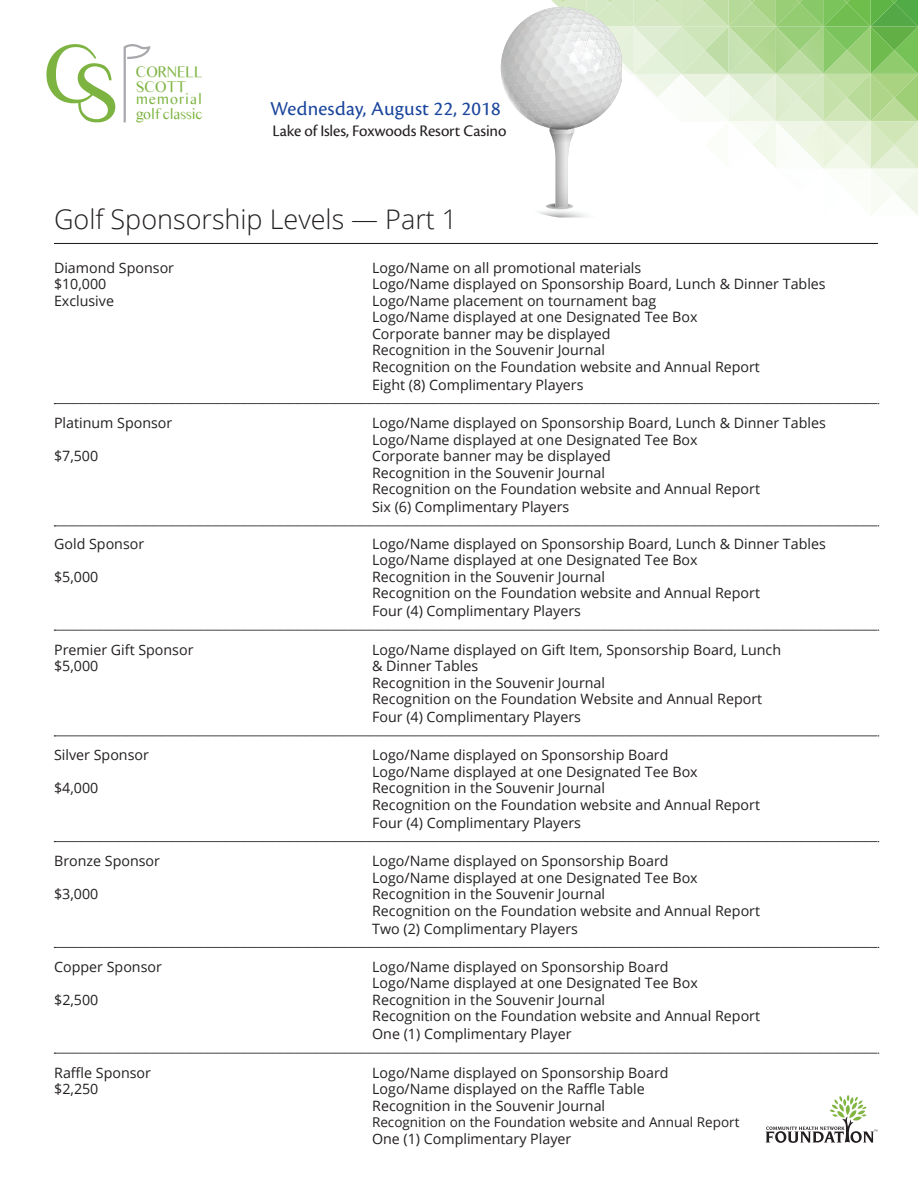
<style>
.page{position:relative;width:918px;height:1188px;background:#fff}
.page>*{position:absolute;margin:0;border:0;box-sizing:border-box;transform-origin:0 0}
.t1{font:300 27px "Open Sans";color:#231f20}
.t2{font:20.55px "Cronos Pro";letter-spacing:.01em;color:#1a459c}
.t3{font:16.8px "Cronos Pro";letter-spacing:-.01em;color:#231f20}
.t4{font:15.9px/14.9px "Times Sans Serif";letter-spacing:-.03em;color:#7db441}
.t5{font:14.25px/16.5px "Open Sans";color:#231f20}
.t6{font:13.5px "Open Sans";color:#231f20}
</style>
<div class="page">
<svg style="left:46px;top:44px;width:69px;height:78px"></svg>
<svg style="left:123px;top:44px;width:28px;height:79px"></svg>
<svg style="left:766px;top:1095px;width:111px;height:48px"></svg>
<svg style="left:500px;top:0;width:418px;height:218px"></svg>
<img style="left:541px;top:110px;width:45px;height:24px">
<hr style="left:54px;top:243px;width:824px;height:1px;background:#231f20">
<svg style="left:54px;top:403px;width:825px;height:1px"></svg>
<svg style="left:54px;top:526px;width:825px;height:1px"></svg>
<svg style="left:54px;top:630px;width:825px;height:1px"></svg>
<svg style="left:54px;top:736px;width:825px;height:1px"></svg>
<svg style="left:54px;top:841px;width:825px;height:1px"></svg>
<svg style="left:54px;top:947px;width:825px;height:1px"></svg>
<svg style="left:54px;top:1053px;width:825px;height:1px"></svg>
<p class="t4" style="left:136px;top:64px;width:69px">CORNELL<br>SCOTT</p>
<p class="t4" style="left:136px;top:91px;width:68px">memorial golf classic</p>
<h2 class="t2" style="left:270px;top:97px;width:232px">Wednesday, August 22, 2018</h2>
<p class="t3" style="left:273px;top:121px;width:235px">Lake of Isles, Foxwoods Resort Casino</p>
<h1 class="t1" style="left:54px;top:201px;width:405px">Golf Sponsorship Levels — Part 1</h1>
<p class="t5" style="left:54px;top:259px;width:122px">Diamond Sponsor</p>
<p class="t5" style="left:372px;top:259px;width:271px">Logo/Name on all promotional materials</p>
<p class="t5" style="left:54px;top:276px;width:54px">$10,000</p>
<p class="t5" style="left:372px;top:276px;width:455px">Logo/Name displayed on Sponsorship Board, Lunch &amp; Dinner Tables</p>
<p class="t5" style="left:54px;top:292px;width:62px">Exclusive</p>
<p class="t5" style="left:372px;top:292px;width:389px">Logo/Name placement on tournament bag<br>Logo/Name displayed at one Designated Tee Box Corporate banner may be displayed<br>Recognition in the Souvenir Journal<br>Recognition on the Foundation website and Annual Report</p>
<p class="t5" style="left:372px;top:376px;width:213px">Eight (8) Complimentary Players</p>
<p class="t5" style="left:54px;top:414px;width:120px">Platinum Sponsor</p>
<p class="t5" style="left:372px;top:414px;width:455px">Logo/Name displayed on Sponsorship Board, Lunch &amp; Dinner Tables<br>Logo/Name displayed at one Designated Tee Box</p>
<p class="t5" style="left:54px;top:447px;width:46px">$7,500</p>
<p class="t5" style="left:372px;top:447px;width:389px">Corporate banner may be displayed<br>Recognition in the Souvenir Journal<br>Recognition on the Foundation website and Annual Report</p>
<p class="t5" style="left:372px;top:498px;width:199px">Six (6) Complimentary Players</p>
<p class="t5" style="left:54px;top:535px;width:92px">Gold Sponsor</p>
<p class="t5" style="left:372px;top:535px;width:455px">Logo/Name displayed on Sponsorship Board, Lunch &amp; Dinner Tables<br>Logo/Name displayed at one Designated Tee Box</p>
<p class="t5" style="left:54px;top:568px;width:46px">$5,000</p>
<p class="t5" style="left:372px;top:568px;width:389px">Recognition in the Souvenir Journal<br>Recognition on the Foundation website and Annual Report</p>
<p class="t5" style="left:372px;top:603px;width:210px">Four (4) Complimentary Players</p>
<p class="t5" style="left:54px;top:641px;width:141px">Premier Gift Sponsor</p>
<p class="t5" style="left:372px;top:641px;width:411px">Logo/Name displayed on Gift Item, Sponsorship Board, Lunch</p>
<p class="t5" style="left:54px;top:657px;width:46px">$5,000</p>
<p class="t5" style="left:372px;top:657px;width:392px">&amp; Dinner Tables<br>Recognition in the Souvenir Journal<br>Recognition on the Foundation Website and Annual Report</p>
<p class="t5" style="left:372px;top:708px;width:210px">Four (4) Complimentary Players</p>
<p class="t5" style="left:54px;top:747px;width:96px">Silver Sponsor</p>
<p class="t5" style="left:372px;top:747px;width:327px">Logo/Name displayed on Sponsorship Board<br>Logo/Name displayed at one Designated Tee Box</p>
<p class="t5" style="left:54px;top:780px;width:46px">$4,000</p>
<p class="t5" style="left:372px;top:780px;width:389px">Recognition in the Souvenir Journal<br>Recognition on the Foundation website and Annual Report</p>
<p class="t5" style="left:372px;top:814px;width:210px">Four (4) Complimentary Players</p>
<p class="t5" style="left:54px;top:852px;width:107px">Bronze Sponsor</p>
<p class="t5" style="left:372px;top:852px;width:327px">Logo/Name displayed on Sponsorship Board<br>Logo/Name displayed at one Designated Tee Box</p>
<p class="t5" style="left:54px;top:885px;width:46px">$3,000</p>
<p class="t5" style="left:372px;top:885px;width:389px">Recognition in the Souvenir Journal<br>Recognition on the Foundation website and Annual Report</p>
<p class="t5" style="left:372px;top:920px;width:207px">Two (2) Complimentary Players</p>
<p class="t5" style="left:54px;top:958px;width:109px">Copper Sponsor</p>
<p class="t5" style="left:372px;top:958px;width:327px">Logo/Name displayed on Sponsorship Board<br>Logo/Name displayed at one Designated Tee Box</p>
<p class="t5" style="left:54px;top:991px;width:46px">$2,500</p>
<p class="t5" style="left:372px;top:991px;width:389px">Recognition in the Souvenir Journal<br>Recognition on the Foundation website and Annual Report</p>
<p class="t5" style="left:372px;top:1026px;width:201px">One (1) Complimentary Player</p>
<p class="t5" style="left:54px;top:1064px;width:98px">Raffle Sponsor</p>
<p class="t5" style="left:372px;top:1064px;width:298px">Logo/Name displayed on Sponsorship Board</p>
<p class="t5" style="left:54px;top:1080px;width:46px">$2,250</p>
<p class="t5" style="left:372px;top:1080px;width:274px">Logo/Name displayed on the Raffle Table<br>Recognition in the Souvenir Journal</p>
<p class="t6" style="left:372px;top:1113px;width:369px">Recognition on the Foundation website and Annual Report</p>
<p class="t5" style="left:372px;top:1130px;width:201px">One (1) Complimentary Player</p>
</div>
